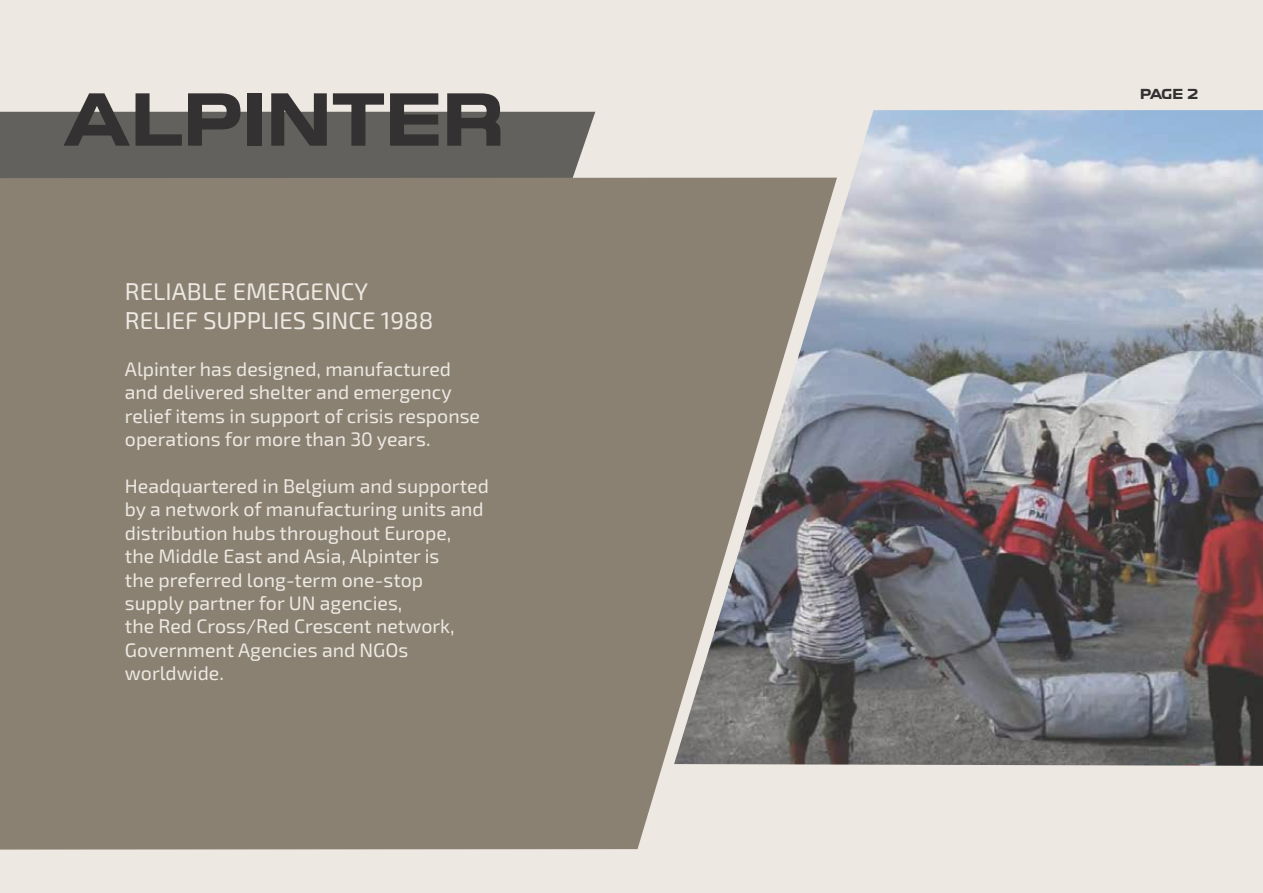
<style>
.page{position:relative;width:1263px;height:893px;background:#ede9e2}
.page>*{position:absolute;margin:0;border:0;box-sizing:border-box;transform-origin:0 0}
.t1{font:700 71.55px "Toxigenesis Rg";color:#333132}
.t2{font:24px/28.8px "Exo 2";color:#ede9e2}
.t3{font:19.5px/23.4px "Exo 2";color:#ede9e2}
.t4{font:700 13.5px "Toxigenesis Rg";color:#333132}
</style>
<div class="page">
<div style="left:0;top:112px;width:595px;height:66px;background:#63615d"></div>
<img style="left:674px;top:110px;width:589px;height:656px">
<svg style="left:0;top:178px;width:837px;height:672px;background:#8c8478"></svg>
<h1 class="t1" style="left:63px;top:64px;width:443px">ALPINTER</h1>
<p class="t2" style="left:125px;top:277px;width:310px">RELIABLE EMERGENCY<br>RELIEF SUPPLIES SINCE 1988</p>
<p class="t3" style="left:125px;top:357px;width:357px">Alpinter has designed, manufactured and delivered shelter and emergency relief items in support of crisis response operations for more than 30 years.</p>
<p class="t3" style="left:125px;top:474px;width:365px">Headquartered in Belgium and supported by a network of manufacturing units and distribution hubs throughout Europe,<br>the Middle East and Asia, Alpinter is<br>the preferred long-term one-stop<br>supply partner for UN agencies,<br>the Red Cross/Red Crescent network, Government Agencies and NGOs worldwide.</p>
<p class="t4" style="left:1140px;top:83px;width:60px">PAGE 2</p>
</div>
